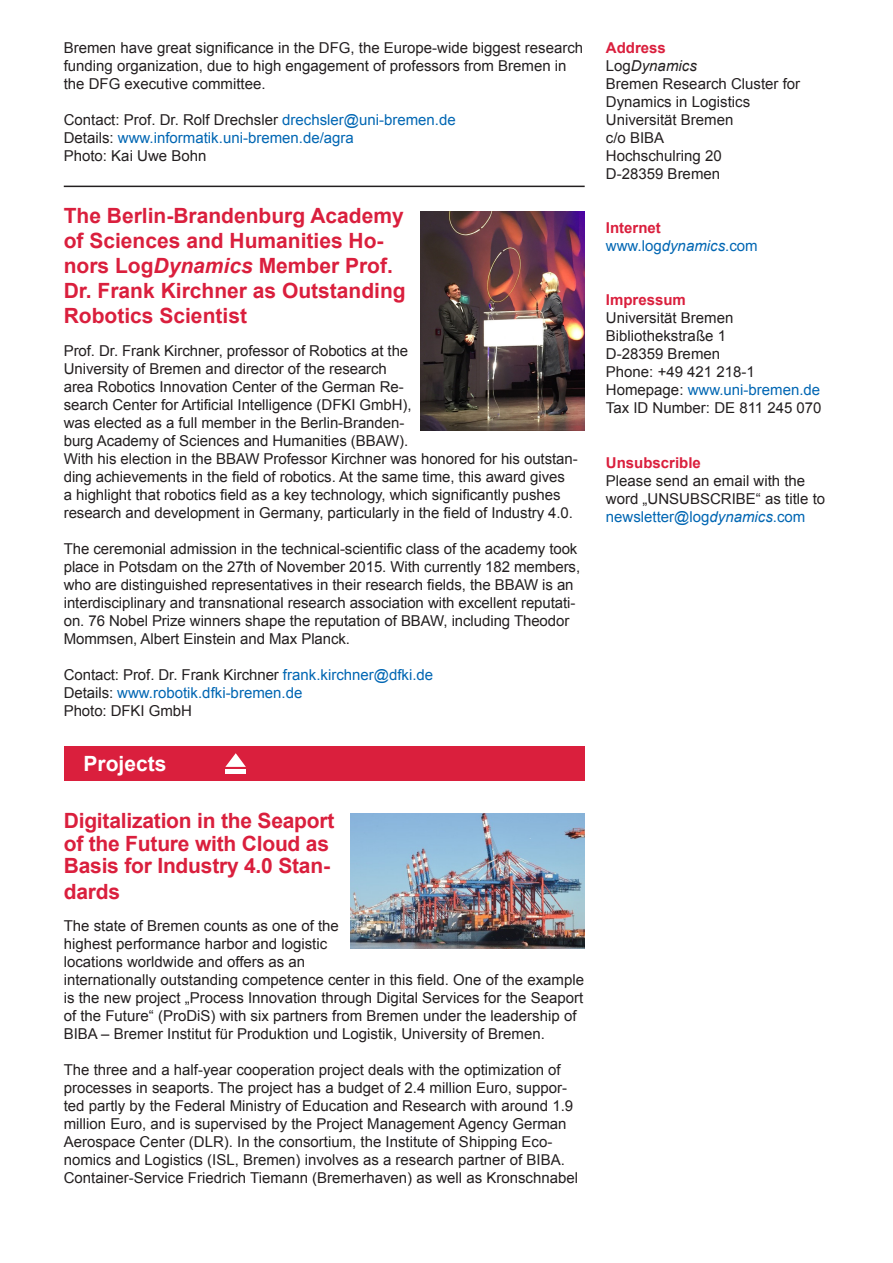
<style>
.page{position:relative;width:893px;height:1263px;background:#fff}
.page>*{position:absolute;margin:0;border:0;box-sizing:border-box;transform-origin:0 0}
.t1{font:700 21px/25.2px "Arial";color:#da1f3d}
.t2{font:700 21px "Arial";color:#fff}
.t3{font:15px/18px "Arial";color:#231f20}
.t4{font:15px "Arial";color:#0166b3}
.t5{font:700 15px "Arial";color:#da1f3d}
.t6{font:italic 15px "Arial";color:#231f20}
.s1{color:#0166b3}
.s2{color:#231f20}
.s3{font-style:italic}
.s4{font-style:normal}
</style>
<div class="page">
<img style="left:421px;top:212px;width:164px;height:219px">
<div style="left:64px;top:746px;width:521px;height:34px;background:#da1f3d"></div>
<hr style="left:64px;top:186px;width:521px;height:1px;background:#231f20">
<img style="left:350px;top:813px;width:235px;height:135px">
<hr style="left:225px;top:769px;width:21px;height:4px;background:#fff">
<svg style="left:225px;top:753px;width:21px;height:14px"></svg>
<p class="t3" style="left:64px;top:39px;width:521px">Bremen have great significance in the DFG, the Europe-wide biggest research funding organization, due to high engagement of professors from Bremen in the DFG executive committee.</p>
<p class="t3" style="left:64px;top:111px;width:394px">Contact: Prof. Dr. Rolf Drechsler <span class="s1">drechsler@uni-bremen.de</span></p>
<p class="t4" style="left:64px;top:128px;width:292px"><span class="s2">Details:</span> www.informatik.uni-bremen.de/agra</p>
<p class="t3" style="left:64px;top:147px;width:144px">Photo: Kai Uwe Bohn</p>
<p class="t1" style="left:64px;top:203px;width:343px">The Berlin-Brandenburg Academy of Sciences and Humanities Ho&shy;nors Log<span class="s3">Dynamics</span> Member Prof.<br>Dr. Frank Kirchner as Outstanding<br>Robotics Scientist</p>
<p class="t3" style="left:64px;top:342px;width:515px">Prof. Dr. Frank Kirchner, professor of Robotics at the<br>University of Bremen and director of the research<br>area Robotics Innovation Center of the German Re-<br>search Center for Artificial Intelligence (DFKI GmbH),<br>was elected as a full member in the Berlin-Branden-<br>burg Academy of Sciences and Humanities (BBAW).<br>With his election in the BBAW Professor Kirchner was honored for his outstan&shy;ding achievements in the field of robotics. At the same time, this award gives<br>a highlight that robotics field as a key technology, which significantly pushes research and development in Germany, particularly in the field of Industry 4.0.</p>
<p class="t3" style="left:64px;top:540px;width:518px">The ceremonial admission in the technical-scientific class of the academy took place in Potsdam on the 27th of November 2015. With currently 182 members, who are distinguished representatives in their research fields, the BBAW is an interdisciplinary and transnational research association with excellent reputati&shy;on. 76 Nobel Prize winners shape the reputation of BBAW, including Theodor Mommsen, Albert Einstein and Max Planck.</p>
<p class="t3" style="left:64px;top:666px;width:371px">Contact: Prof. Dr. Frank Kirchner <span class="s1">frank.kirchner@dfki.de</span></p>
<p class="t4" style="left:64px;top:683px;width:240px"><span class="s2">Details:</span> www.robotik.dfki-bremen.de</p>
<p class="t3" style="left:64px;top:702px;width:130px">Photo: DFKI GmbH</p>
<p class="t2" style="left:84px;top:749px;width:84px">Projects</p>
<p class="t1" style="left:64px;top:810px;width:272px;line-height:22.5px">Digitalization in the Seaport of the Future with Cloud as<br>Basis for Industry 4.0 Stan-</p>
<p class="t1" style="left:64px;top:879px;width:58px">dards</p>
<p class="t3" style="left:64px;top:917px;width:522px">The state of Bremen counts as one of the<br>highest performance harbor and logistic<br>locations worldwide and offers as an<br>internationally outstanding competence center in this field. One of the example is the new project „Process Innovation through Digital Services for the Seaport of the Future“ (ProDiS) with six partners from Bremen under the leadership of BIBA – Bremer Institut für Produktion und Logistik, University of Bremen.</p>
<p class="t3" style="left:64px;top:1061px;width:516px">The three and a half-year cooperation project deals with the optimization of processes in seaports. The project has a budget of 2.4 million Euro, suppor&shy;ted partly by the Federal Ministry of Education and Research with around 1.9 million Euro, and is supervised by the Project Management Agency German Aerospace Center (DLR). In the consortium, the Institute of Shipping Eco&shy;nomics and Logistics (ISL, Bremen) involves as a research partner of BIBA.<br>Container-Service Friedrich Tiemann (Bremerhaven) as well as Kronschnabel</p>
<p class="t5" style="left:606px;top:38px;width:62px">Address</p>
<p class="t6" style="left:606px;top:56px;width:92px"><span class="s4">Log</span>Dynamics</p>
<p class="t3" style="left:606px;top:75px;width:196px">Bremen Research Cluster for</p>
<p class="t3" style="left:606px;top:93px;width:146px">Dynamics in Logistics</p>
<p class="t3" style="left:606px;top:111px;width:129px">Universität Bremen</p>
<p class="t3" style="left:606px;top:129px;width:60px">c/o BIBA</p>
<p class="t3" style="left:606px;top:147px;width:117px">Hochschulring 20</p>
<p class="t3" style="left:606px;top:165px;width:116px">D-28359 Bremen</p>
<p class="t5" style="left:606px;top:218px;width:57px">Internet</p>
<p class="t4" style="left:606px;top:236px;width:153px">www.log<span class="s3">dynamics</span>.com</p>
<p class="t5" style="left:606px;top:290px;width:82px">Impressum</p>
<p class="t3" style="left:606px;top:309px;width:129px">Universität Bremen</p>
<p class="t3" style="left:606px;top:327px;width:122px">Bibliothekstraße 1</p>
<p class="t3" style="left:606px;top:345px;width:116px">D-28359 Bremen</p>
<p class="t3" style="left:606px;top:363px;width:150px">Phone: +49 421 218-1</p>
<p class="t4" style="left:606px;top:380px;width:216px"><span class="s2">Homepage:</span> www.uni-bremen.de</p>
<p class="t3" style="left:606px;top:399px;width:217px">Tax ID Number: DE 811 245 070</p>
<p class="t5" style="left:606px;top:452px;width:97px">Unsubscrible</p>
<p class="t3" style="left:606px;top:471px;width:221px">Please send an email with the word „UNSUBSCRIBE“ as title to</p>
<p class="t4" style="left:606px;top:506px;width:201px">newsletter@log<span class="s3">dynamics</span>.com</p>
</div>
